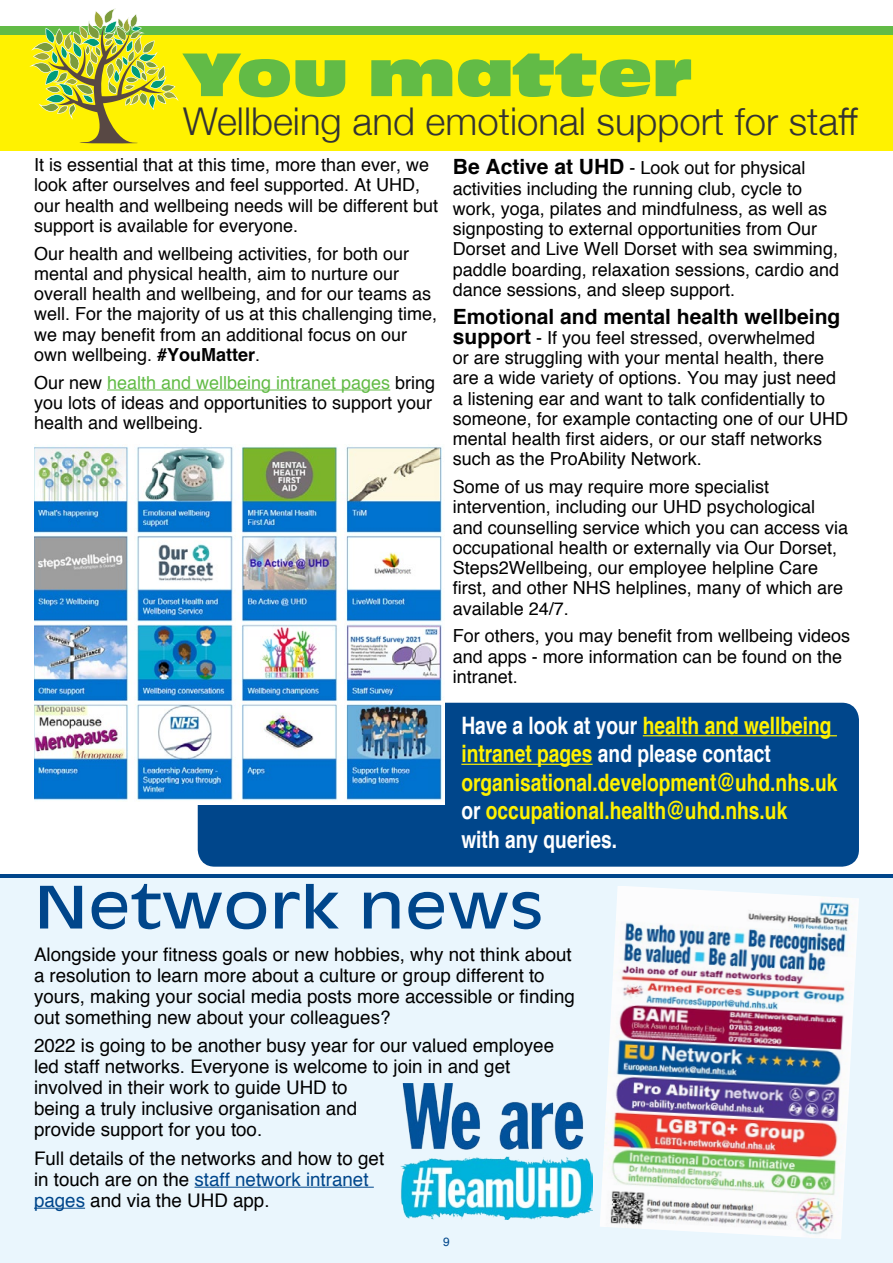
<style>
.page{position:relative;width:893px;height:1263px;background:#fff}
.page>*{position:absolute;margin:0;border:0;box-sizing:border-box;transform-origin:0 0}
.t1{font:63.75px "Antique Oli Nor D";color:#62bb46}
.t2{font:57px "Decade S Si";color:#00468b;scale:1.22 1}
.t3{font:300 38.25px "Helvetica Neue";color:#333}
.t4{font:700 24px/28.5px "Helvetica";color:#fff200;scale:.8 1}
.t5{font:700 21px "Helvetica";color:#000}
.t6{font:18.75px/21px "Helvetica";color:#000}
.t7{font:18px/20.2px "Helvetica";color:#000}
.t8{font:12px "Helvetica";color:#00468b}
.s1{font-weight:700}
.s2{color:#62bb46}
.s3{font-weight:700;font-size:21px}
.s4{color:#fff}
.s5{color:#00468b}
</style>
<div class="page">
<div style="left:198px;top:703px;width:661px;height:164px;background:#00468b;border-radius:17px"></div>
<img style="left:34px;top:446px;width:410px;height:356px">
<div style="left:0;top:876px;width:893px;height:387px;background:#eaf6fd"></div>
<hr style="left:107px;top:390px;width:283px;height:1px;background:#62bb46">
<hr style="left:0;top:874px;width:893px;height:4px;background:#00468b">
<hr style="left:643px;top:735px;width:194px;height:1px;background:#fff200">
<hr style="left:461px;top:764px;width:132px;height:1px;background:#fff200">
<hr style="left:195px;top:1187px;width:179px;height:1px;background:#00468b">
<hr style="left:34px;top:1208px;width:51px;height:1px;background:#00468b">
<div style="left:0;top:26px;width:893px;height:100px;background:#62bb46"></div>
<div style="left:0;top:35px;width:893px;height:116px;background:#fff200"></div>
<svg style="left:29px;top:8px;width:150px;height:135px"></svg>
<img style="left:600px;top:886px;width:259px;height:353px">
<img style="left:401px;top:1083px;width:191px;height:136px">
<h1 class="t1" style="left:183px;top:43px;width:511px">You matter</h1>
<h3 class="t3" style="left:183px;top:90px;width:676px">Wellbeing and emotional support for staff</h3>
<p class="t7" style="left:34px;top:154px;width:406px">It is essential that at this time, more than ever, we look after ourselves and feel supported. At UHD, our health and wellbeing needs will be different but support is available for everyone.</p>
<p class="t7" style="left:34px;top:243px;width:405px">Our health and wellbeing activities, for both our mental and physical health, aim to nurture our overall health and wellbeing, and for our teams as well. For the majority of us at this challenging time, we may benefit from an additional focus on our own wellbeing. <span class="s1">#YouMatter</span>.</p>
<p class="t7" style="left:34px;top:372px;width:403px">Our new <span class="s2">health and wellbeing intranet pages</span> bring you lots of ideas and opportunities to support your health and wellbeing.</p>
<p class="t7" style="left:453px;top:157px;width:388px"><span class="s3">Be Active at UHD</span> - Look out for physical activities including the running club, cycle to work, yoga, pilates and mindfulness, as well as signposting to external opportunities from Our Dorset and Live Well Dorset with sea swimming, paddle boarding, relaxation sessions, cardio and dance sessions, and sleep support.</p>
<p class="t5" style="left:453px;top:303px;width:389px">Emotional and mental health wellbeing</p>
<p class="t7" style="left:453px;top:327px;width:397px"><span class="s3">support</span> - If you feel stressed, overwhelmed<br>or are struggling with your mental health, there are a wide variety of options. You may just need a listening ear and want to talk confidentially to someone, for example contacting one of our UHD mental health first aiders, or our staff networks such as the ProAbility Network.</p>
<p class="t7" style="left:453px;top:476px;width:397px">Some of us may require more specialist intervention, including our UHD psychological and counselling service which you can access via occupational health or externally via Our Dorset, Steps2Wellbeing, our employee helpline Care first, and other NHS helplines, many of which are available 24/7.</p>
<p class="t7" style="left:453px;top:625px;width:399px">For others, you may benefit from wellbeing videos and apps - more information can be found on the intranet.</p>
<h3 class="t4" style="left:461px;top:711px;width:472px"><span class="s4">Have a look at your</span> health and wellbeing intranet pages <span class="s4">and please contact </span>organisational.development@uhd.nhs.uk <span class="s4">or</span> occupational.health@uhd.nhs.uk<br><span class="s4">with any queries.</span></h3>
<h2 class="t2" style="left:34px;top:873px;width:419px">Network news</h2>
<p class="t6" style="left:34px;top:943px;width:542px">Alongside your fitness goals or new hobbies, why not think about a resolution to learn more about a culture or group different to yours, making your social media posts more accessible or finding out something new about your colleagues?</p>
<p class="t6" style="left:34px;top:1035px;width:522px">2022 is going to be another busy year for our valued employee led staff networks. Everyone is welcome to join in and get involved in their work to guide UHD to<br>being a truly inclusive organisation and<br>provide support for you too.</p>
<p class="t6" style="left:34px;top:1147px;width:352px">Full details of the networks and how to get in touch are on the <span class="s5">staff network intranet pages</span> and via the UHD app.</p>
<p class="t8" style="left:443px;top:1235px;width:8px">9</p>
</div>
